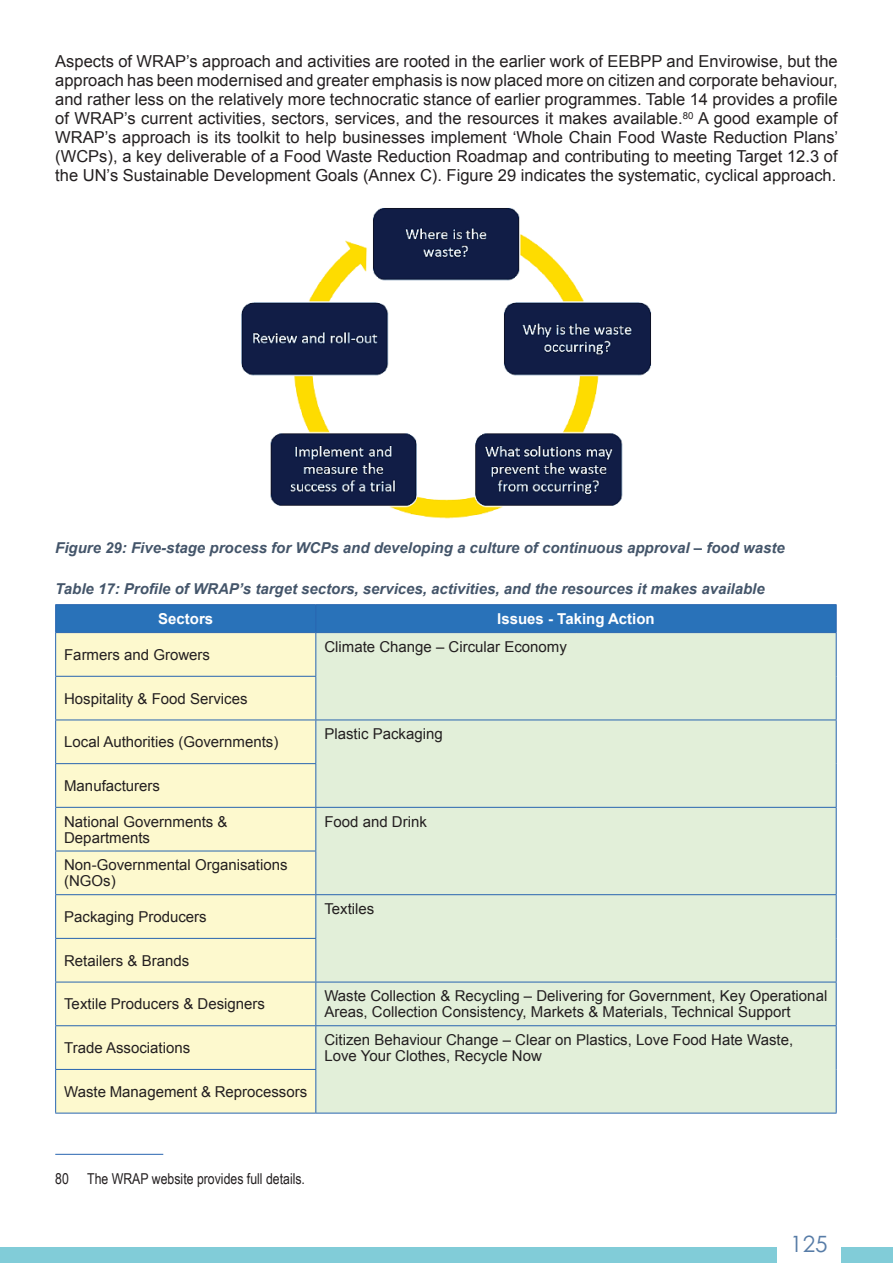
<style>
.page{position:relative;width:893px;height:1263px;background:#fff}
.page>*{position:absolute;margin:0;border:0;box-sizing:border-box;transform-origin:0 0}
.t1{font:22.5px "Century Gothic Pro";color:#577ca7}
.t2{font:16.5px/19px "Arial";color:#231f20;text-align:justify}
.t3{font:15px/15.8px "Arial";color:#231f20}
.t4{font:italic 700 15px "Arial";color:#44556a}
.Footnote_text{font:15px "Arial Narrow";color:#231f20}
.t5{font:700 15px "Arial";color:#fff}
</style>
<div class="page">
<div style="left:0;top:1247px;width:893px;height:16px;background:#81ccd8"></div>
<div style="left:777px;top:1222px;width:64px;height:41px;background:#fff"></div>
<img style="left:241px;top:208px;width:410px;height:311px">
<div style="left:56px;top:633px;width:259px;height:480px;background:#fdf9ce"></div>
<div style="left:316px;top:633px;width:520px;height:480px;background:#e2efd9"></div>
<hr style="left:55px;top:604px;width:261px;height:1px;background:#2865b0">
<hr style="left:316px;top:604px;width:260px;height:1px;background:#2865b0">
<hr style="left:576px;top:604px;width:261px;height:1px;background:#2865b0">
<div style="left:55px;top:605px;width:782px;height:27px;background:#2972b9"></div>
<hr style="left:55px;top:632px;width:261px;height:1px;background:#2865b0">
<hr style="left:55px;top:633px;width:1px;height:43px;background:#2865b0">
<hr style="left:316px;top:632px;width:260px;height:1px;background:#2865b0">
<hr style="left:315px;top:633px;width:1px;height:43px;background:#2865b0">
<hr style="left:576px;top:632px;width:261px;height:1px;background:#2865b0">
<hr style="left:836px;top:633px;width:1px;height:43px;background:#2865b0">
<hr style="left:55px;top:676px;width:261px;height:1px;background:#2865b0">
<hr style="left:55px;top:677px;width:1px;height:42px;background:#2865b0">
<hr style="left:315px;top:677px;width:1px;height:42px;background:#2865b0">
<hr style="left:836px;top:676px;width:1px;height:43px;background:#2865b0">
<hr style="left:55px;top:719px;width:261px;height:1px;background:#2865b0">
<hr style="left:55px;top:720px;width:1px;height:43px;background:#2865b0">
<hr style="left:316px;top:719px;width:260px;height:1px;background:#2865b0">
<hr style="left:315px;top:720px;width:1px;height:43px;background:#2865b0">
<hr style="left:576px;top:719px;width:261px;height:1px;background:#2865b0">
<hr style="left:836px;top:720px;width:1px;height:44px;background:#2865b0">
<hr style="left:55px;top:763px;width:261px;height:1px;background:#2865b0">
<hr style="left:55px;top:764px;width:1px;height:43px;background:#2865b0">
<hr style="left:315px;top:764px;width:1px;height:43px;background:#2865b0">
<hr style="left:836px;top:764px;width:1px;height:43px;background:#2865b0">
<hr style="left:55px;top:807px;width:261px;height:1px;background:#2865b0">
<hr style="left:55px;top:808px;width:1px;height:43px;background:#2865b0">
<hr style="left:316px;top:807px;width:260px;height:1px;background:#2865b0">
<hr style="left:315px;top:808px;width:1px;height:43px;background:#2865b0">
<hr style="left:576px;top:807px;width:261px;height:1px;background:#2865b0">
<hr style="left:836px;top:808px;width:1px;height:43px;background:#2865b0">
<hr style="left:55px;top:851px;width:261px;height:1px;background:#2865b0">
<hr style="left:55px;top:851px;width:1px;height:43px;background:#2865b0">
<hr style="left:315px;top:851px;width:1px;height:43px;background:#2865b0">
<hr style="left:836px;top:851px;width:1px;height:43px;background:#2865b0">
<hr style="left:55px;top:894px;width:261px;height:1px;background:#2865b0">
<hr style="left:55px;top:895px;width:1px;height:43px;background:#2865b0">
<hr style="left:316px;top:894px;width:260px;height:1px;background:#2865b0">
<hr style="left:315px;top:895px;width:1px;height:43px;background:#2865b0">
<hr style="left:576px;top:894px;width:261px;height:1px;background:#2865b0">
<hr style="left:836px;top:895px;width:1px;height:43px;background:#2865b0">
<hr style="left:55px;top:938px;width:261px;height:1px;background:#2865b0">
<hr style="left:55px;top:939px;width:1px;height:43px;background:#2865b0">
<hr style="left:315px;top:939px;width:1px;height:43px;background:#2865b0">
<hr style="left:836px;top:938px;width:1px;height:44px;background:#2865b0">
<hr style="left:55px;top:982px;width:261px;height:1px;background:#2865b0">
<hr style="left:55px;top:982px;width:1px;height:43px;background:#2865b0">
<hr style="left:316px;top:982px;width:260px;height:1px;background:#2865b0">
<hr style="left:315px;top:982px;width:1px;height:43px;background:#2865b0">
<hr style="left:576px;top:982px;width:261px;height:1px;background:#2865b0">
<hr style="left:836px;top:982px;width:1px;height:43px;background:#2865b0">
<hr style="left:55px;top:1025px;width:261px;height:1px;background:#2865b0">
<hr style="left:55px;top:1026px;width:1px;height:43px;background:#2865b0">
<hr style="left:316px;top:1025px;width:260px;height:1px;background:#2865b0">
<hr style="left:315px;top:1026px;width:1px;height:43px;background:#2865b0">
<hr style="left:576px;top:1025px;width:261px;height:1px;background:#2865b0">
<hr style="left:836px;top:1026px;width:1px;height:43px;background:#2865b0">
<hr style="left:55px;top:1069px;width:261px;height:1px;background:#2865b0">
<hr style="left:55px;top:1070px;width:1px;height:43px;background:#2865b0">
<hr style="left:315px;top:1070px;width:1px;height:43px;background:#2865b0">
<hr style="left:836px;top:1069px;width:1px;height:44px;background:#2865b0">
<hr style="left:55px;top:1113px;width:261px;height:1px;background:#2865b0">
<hr style="left:316px;top:1113px;width:260px;height:1px;background:#2865b0">
<hr style="left:576px;top:1113px;width:261px;height:1px;background:#2865b0">
<hr style="left:55px;top:1154px;width:108px;height:1px;background:#2865b0">
<p class="t2" style="left:55px;top:52px;width:784px">Aspects of WRAP’s approach and activities are rooted in the earlier work of EEBPP and Envirowise, but the approach has been modernised and greater emphasis is now placed more on citizen and corporate behaviour, and rather less on the relatively more technocratic stance of earlier programmes. Table 14 provides a profile of WRAP’s current activities, sectors, services, and the resources it makes available.<sup>80</sup> A good example of WRAP’s approach is its toolkit to help businesses implement ‘Whole Chain Food Waste Reduction Plans’ (WCPs), a key deliverable of a Food Waste Reduction Roadmap and contributing to meeting Target 12.3 of the UN’s Sustainable Development Goals (Annex C). Figure 29 indicates the systematic, cyclical approach.</p>
<p class="t4" style="left:55px;top:538px;width:731px">Figure 29: Five-stage process for WCPs and developing a culture of continuous approval – food waste</p>
<p class="t4" style="left:55px;top:579px;width:711px">Table 17: Profile of WRAP’s target sectors, services, activities, and the resources it makes available</p>
<p class="t5" style="left:158px;top:609px;width:57px">Sectors</p>
<p class="t5" style="left:497px;top:609px;width:159px">Issues - Taking Action</p>
<p class="t3" style="left:64px;top:647px;width:147px">Farmers and Growers</p>
<p class="t3" style="left:324px;top:639px;width:244px">Climate Change – Circular Economy</p>
<p class="t3" style="left:64px;top:691px;width:185px">Hospitality &amp; Food Services</p>
<p class="t3" style="left:64px;top:734px;width:216px">Local Authorities (Governments)</p>
<p class="t3" style="left:324px;top:726px;width:120px">Plastic Packaging</p>
<p class="t3" style="left:64px;top:778px;width:97px">Manufacturers</p>
<p class="t3" style="left:64px;top:814px;width:165px">National Governments &amp;<br>Departments</p>
<p class="t3" style="left:324px;top:814px;width:104px">Food and Drink</p>
<p class="t3" style="left:64px;top:857px;width:225px">Non-Governmental Organisations (NGOs)</p>
<p class="t3" style="left:64px;top:909px;width:144px">Packaging Producers</p>
<p class="t3" style="left:324px;top:901px;width:52px">Textiles</p>
<p class="t3" style="left:64px;top:953px;width:127px">Retailers &amp; Brands</p>
<p class="t3" style="left:64px;top:996px;width:202px">Textile Producers &amp; Designers</p>
<p class="t3" style="left:324px;top:988px;width:504px">Waste Collection &amp; Recycling – Delivering for Government, Key Operational<br>Areas, Collection Consistency, Markets &amp; Materials, Technical Support</p>
<p class="t3" style="left:64px;top:1040px;width:128px">Trade Associations</p>
<p class="t3" style="left:324px;top:1032px;width:470px">Citizen Behaviour Change – Clear on Plastics, Love Food Hate Waste,<br>Love Your Clothes, Recycle Now</p>
<p class="t3" style="left:64px;top:1084px;width:245px">Waste Management &amp; Reprocessors</p>
<p class="Footnote_text" style="left:55px;top:1168px;width:251px">80 The WRAP website provides full details.</p>
<h1 class="t1" style="left:790px;top:1230px;width:39px">125</h1>
</div>
